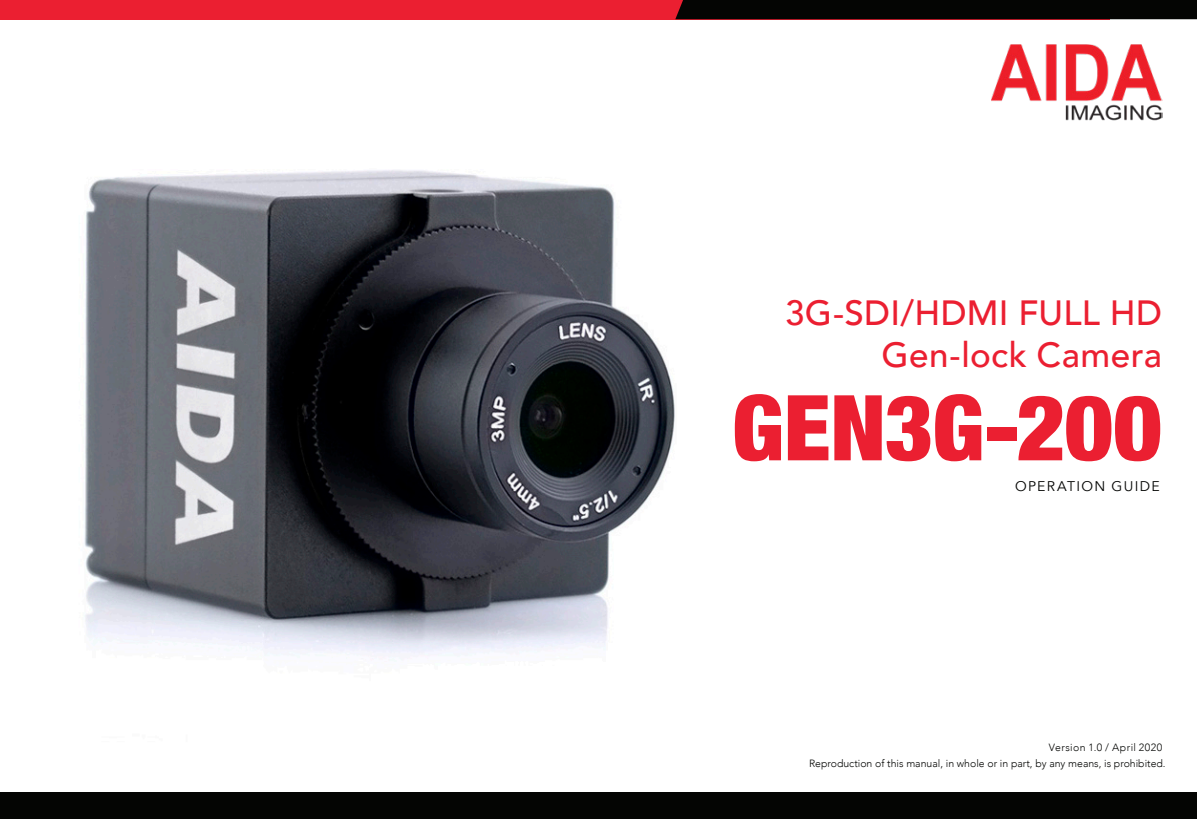
<style>
.page{position:relative;width:1197px;height:819px;background:#fff}
.page>*{position:absolute;margin:0;border:0;box-sizing:border-box;transform-origin:0 0}
.t1{font:900 condensed 91px "Helvetica Neue";letter-spacing:-.005em;color:#eb1f31}
.t2{font:500 35px "Avenir";letter-spacing:.01em;color:#eb1f31}
.t3{font:14px "Avenir";letter-spacing:.1em;color:#040503}
.t4{font:300 10.5px "Avenir";color:#040503}
.t5{font:300 10.5px "Avenir";letter-spacing:.04em;color:#040503}
</style>
<div class="page">
<img style="left:84px;top:170px;width:591px;height:492px">
<img style="left:992px;top:44px;width:170px;height:77px">
<div style="left:0;top:793px;width:1197px;height:26px;background:#040503"></div>
<div style="left:0;top:0;width:1109px;height:19px;background:#eb1f31"></div>
<div style="left:675px;top:0;width:522px;height:19px;background:#040503"></div>
<p class="t2" style="left:785px;top:282px;width:378px">3G-SDI/HDMI FULL HD</p>
<p class="t2" style="left:882px;top:324px;width:282px">Gen-lock Camera</p>
<p class="t1" style="left:732px;top:353px;width:432px">GEN3G-200</p>
<p class="t3" style="left:1015px;top:478px;width:146px">OPERATION GUIDE</p>
<p class="t5" style="left:1049px;top:741px;width:115px">Version 1.0 / April 2020</p>
<p class="t4" style="left:809px;top:757px;width:358px">Reproduction of this manual, in whole or in part, by any means, is prohibited.</p>
</div>
